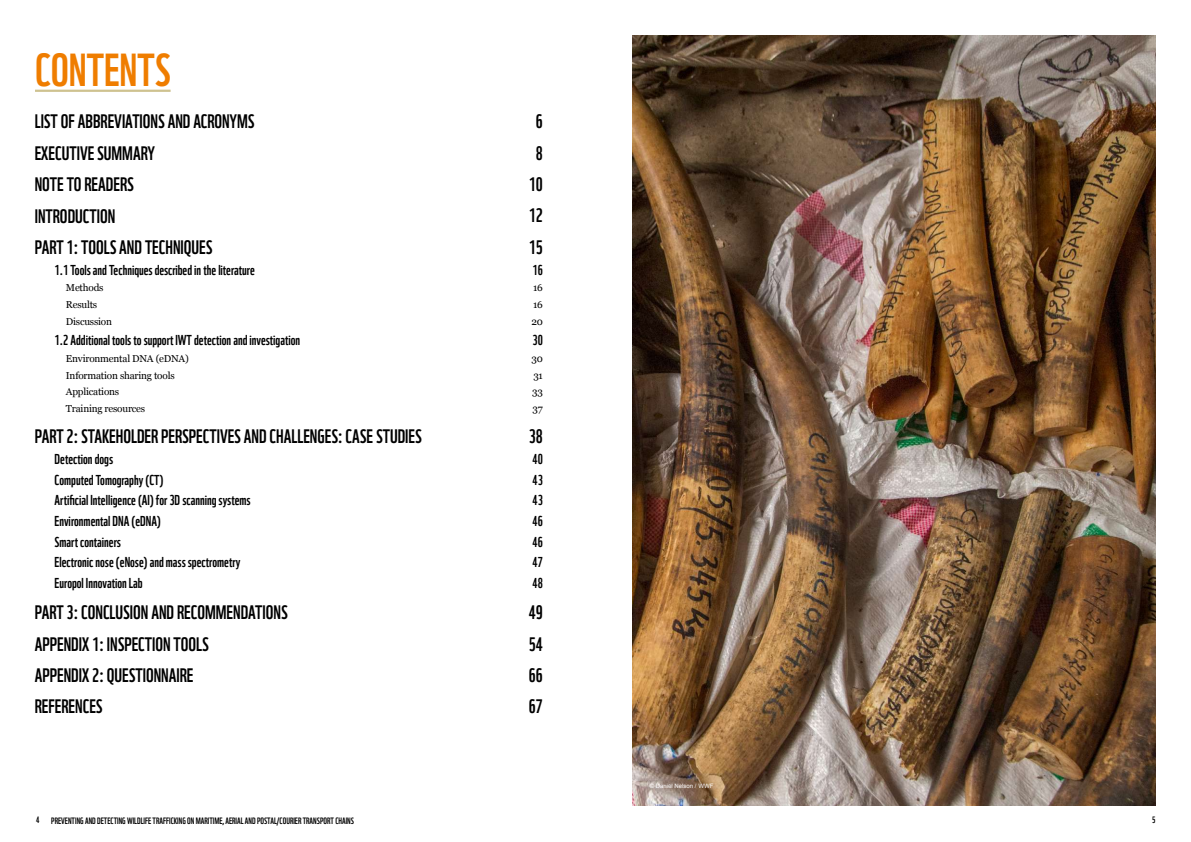
<style>
.page{position:relative;width:1191px;height:842px;background:#fff}
.page>*{position:absolute;margin:0;border:0;box-sizing:border-box;transform-origin:0 0}
.t1{font:45px "WWF";color:#ef7d00}
.t2{font:19px/31.3px "WWF";color:#000}
.t3{font:14px/20.7px "WWF";color:#000}
.t4{font:10px/16.7px "Georgia";letter-spacing:-.02em;color:#000}
.t5{font:9px "WWF";color:#000}
.t6{font:6px "Arial";color:#fff}
</style>
<div class="page">
<hr style="left:35px;top:90px;width:136px;height:2px;background:#cec290">
<img style="left:632px;top:35px;width:524px;height:770px">
<h1 class="t1" style="left:35px;top:35px;width:137px">CONTENTS</h1>
<h2 class="t2" style="left:35px;top:104px;width:221px">LIST OF ABBREVIATIONS AND ACRONYMS<br>EXECUTIVE SUMMARY<br>NOTE TO READERS<br>INTRODUCTION<br>PART 1: TOOLS AND TECHNIQUES</h2>
<p class="t3" style="left:55px;top:258px;width:202px">1.1 Tools and Techniques described in the literature</p>
<p class="t4" style="left:66px;top:279px;width:48px">Methods<br>Results<br>Discussion</p>
<p class="t3" style="left:55px;top:328px;width:247px">1.2 Additional tools to support IWT detection and investigation</p>
<p class="t4" style="left:66px;top:350px;width:124px">Environmental DNA (eDNA)<br>Information sharing tools<br>Applications<br>Training resources</p>
<h2 class="t2" style="left:35px;top:419px;width:388px">PART 2: STAKEHOLDER PERSPECTIVES AND CHALLENGES: CASE STUDIES</h2>
<p class="t3" style="left:55px;top:447px;width:197px">Detection dogs<br>Computed Tomography (CT)<br>Artificial Intelligence (AI) for 3D scanning systems<br>Environmental DNA (eDNA)<br>Smart containers<br>Electronic nose (eNose) and mass spectrometry<br>Europol Innovation Lab</p>
<h2 class="t2" style="left:35px;top:595px;width:255px">PART 3: CONCLUSION AND RECOMMENDATIONS<br>APPENDIX 1: INSPECTION TOOLS<br>APPENDIX 2: QUESTIONNAIRE<br>REFERENCES</h2>
<h2 class="t2" style="left:529px;top:104px;width:16px;text-align:center">6<br>8<br>10<br>12<br>15</h2>
<p class="t3" style="left:532px;top:258px;width:12px">16</p>
<p class="t4" style="left:531px;top:279px;width:13px;text-align:justify">16<br>16<br>20</p>
<p class="t3" style="left:532px;top:328px;width:12px">30</p>
<p class="t4" style="left:531px;top:350px;width:13px;text-align:justify">30<br>31<br>33<br>37</p>
<h2 class="t2" style="left:529px;top:419px;width:16px">38</h2>
<p class="t3" style="left:532px;top:447px;width:12px;text-align:justify">40<br>43<br>43<br>46<br>46<br>47<br>48</p>
<h2 class="t2" style="left:529px;top:595px;width:16px;text-align:justify">49<br>54<br>66<br>67</h2>
<p class="t6" style="left:650px;top:781px;width:65px">© Daniël Nelson / WWF</p>
<p class="t5" style="left:36px;top:813px;width:5px">4</p>
<p class="t5" style="left:51px;top:814px;width:304px">PREVENTING AND DETECTING WILDLIFE TRAFFICKING ON MARITIME, AERIAL AND POSTAL/COURIER TRANSPORT CHAINS</p>
<p class="t5" style="left:1152px;top:813px;width:5px">5</p>
</div>
